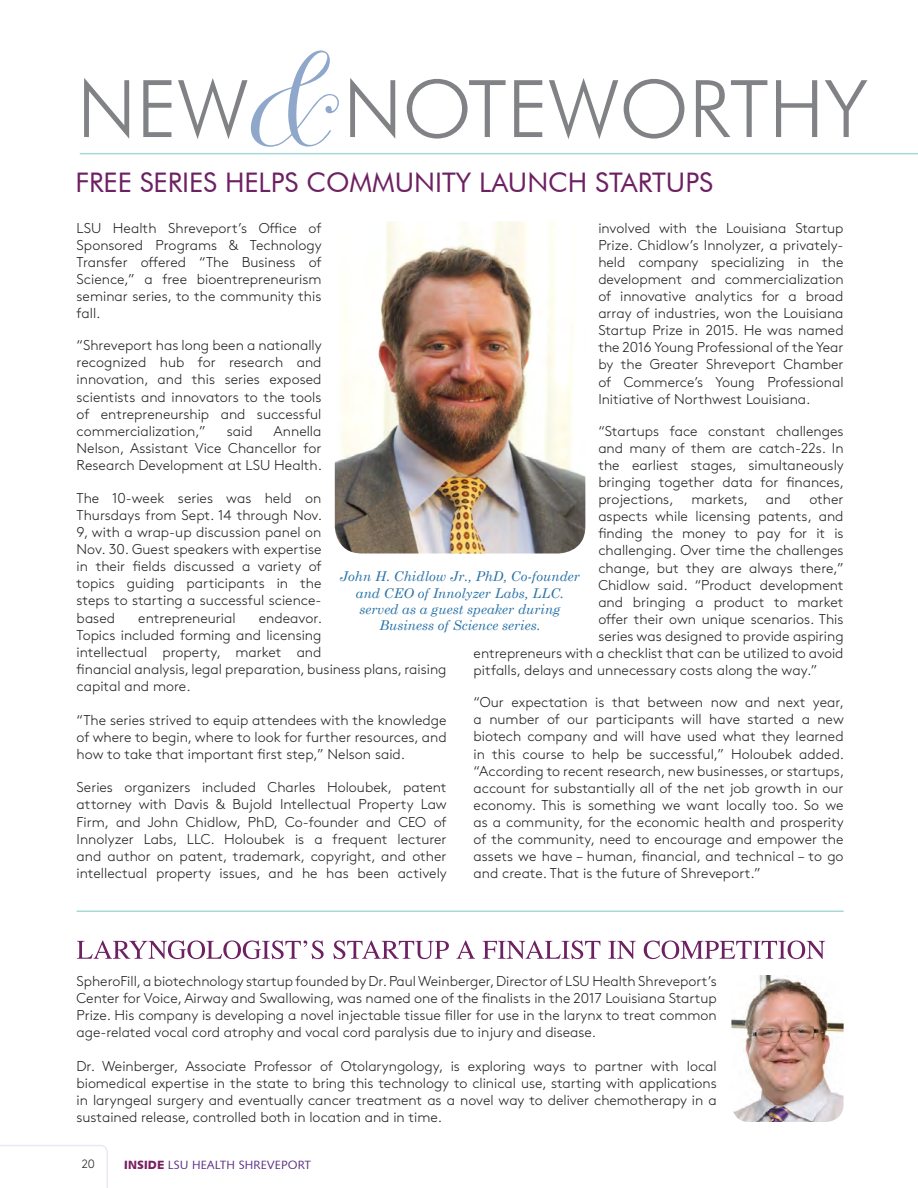
<style>
.page{position:relative;width:918px;height:1188px;background:#fff}
.page>*{position:absolute;margin:0;border:0;box-sizing:border-box;transform-origin:0 0}
.t1{font:173.55px "Dorchester Script";color:#8ea7ca}
.t2{font:300 79.5px "Futura BT";color:#808285}
.t3{font:27px "Futura BT";color:#6e2162}
.t4{font:300 14.25px/17.1px "Brown Std";color:#231f20;text-align:justify}
.t5{font:italic 13.5px/16.2px "Century Schoolbook";color:#2b74a7;text-align:center}
.t6{font:12px "Humanist 531 BT Roman A";letter-spacing:.01em;color:#5a2d83}
.t7{font:300 12px "Brown Std";color:#231f20}
.s1{font-family:"Humanist 531 BT Black A";color:#791f62}
</style>
<div class="page">
<hr style="left:80px;top:153px;width:838px;height:1px;background:#a5dad7">
<hr style="left:77px;top:910px;width:767px;height:2px;background:#a5dad7">
<svg style="left:77px;top:940px;width:748px;height:19px"></svg>
<img style="left:731px;top:975px;width:113px;height:147px">
<svg style="left:0;top:1145px;width:108px;height:43px"></svg>
<img style="left:335px;top:221px;width:250px;height:332px">
<h1 class="t1" style="left:242px;top:-12px;width:101px">&amp;</h1>
<h2 class="t2" style="left:77px;top:60px;width:792px">NEW NOTEWORTHY</h2>
<h3 class="t3" style="left:75px;top:166px;width:639px">FREE SERIES HELPS COMMUNITY LAUNCH STARTUPS</h3>
<p class="t4" style="left:77px;top:219px;width:247px">LSU Health Shreveport’s Office of Sponsored Programs &amp; Technology Transfer offered “The Business of Science,” a free bioentrepreneurism seminar series, to the community this fall.</p>
<p class="t4" style="left:77px;top:337px;width:247px">“Shreveport has long been a nationally recognized hub for research and innovation, and this series exposed scientists and innovators to the tools of entrepreneurship and successful commercialization,”</p>
<p class="t4" style="left:598px;top:219px;width:247px">involved with the Louisiana Startup Prize. Chidlow’s Innolyzer, a privately&shy;held company specializing in the development and commercialization of innovative analytics for a broad array of industries, won the Louisiana Startup Prize in 2015. He was named the 2016 Young Professional of the Year by the Greater Shreveport Chamber of Commerce’s Young Professional Initiative of Northwest Louisiana.</p>
<p class="t4" style="left:598px;top:423px;width:247px">“Startups face constant challenges and many of them are catch-22s. In the earliest stages, simultaneously bringing together data for finances, projections,</p>
<p class="t4" style="left:77px;top:423px;width:247px;text-indent:197px">Annella Nelson, Assistant Vice Chancellor for Research Development at LSU Health.</p>
<p class="t4" style="left:77px;top:490px;width:247px">The 10-week series was held on Thursdays from Sept. 14 through Nov.<br>9, with a wrap-up discussion panel on Nov. 30. Guest speakers with expertise in their fields discussed a variety of topics guiding participants in the steps to starting a successful science&shy;based</p>
<p class="t4" style="left:227px;top:423px;width:27px">said</p>
<p class="t4" style="left:692px;top:491px;width:58px">markets,</p>
<p class="t4" style="left:766px;top:491px;width:26px">and</p>
<p class="t4" style="left:809px;top:491px;width:36px">other</p>
<p class="t4" style="left:598px;top:508px;width:247px">aspects while licensing patents, and</p>
<p class="t4" style="left:598px;top:525px;width:247px">finding the money to pay for it is</p>
<p class="t4" style="left:598px;top:542px;width:247px">challenging. Over time the challenges</p>
<p class="t4" style="left:598px;top:559px;width:247px">change, but they are always there,”</p>
<p class="t4" style="left:598px;top:576px;width:247px">Chidlow said. “Product development</p>
<p class="t4" style="left:598px;top:594px;width:247px">and bringing a product to market</p>
<p class="t4" style="left:598px;top:611px;width:247px">offer their own unique scenarios. This</p>
<p class="t4" style="left:598px;top:628px;width:247px">series was designed to provide aspiring</p>
<p class="t4" style="left:474px;top:645px;width:371px">entrepreneurs with a checklist that can be utilized to avoid</p>
<p class="t4" style="left:474px;top:662px;width:345px">pitfalls, delays and unnecessary costs along the way.”</p>
<p class="t4" style="left:474px;top:694px;width:372px">“Our expectation is that between now and next year, a number of our participants will have started a new biotech company and will have used what they learned in this course to help be successful,” Holoubek added. “According to recent research, new businesses, or startups, account for substantially all of the net job growth in our economy. This is something we want locally too. So we as a community, for the economic health and prosperity of the community, need to encourage and empower the assets we have – human, financial, and technical – to go and create. That is the future of Shreveport.”</p>
<p class="t5" style="left:340px;top:568px;width:241px">John H. Chidlow Jr., PhD, Co-founder and CEO of Innolyzer Labs, LLC. served as a guest speaker during<br>Business of Science series.</p>
<p class="t4" style="left:77px;top:609px;width:372px;text-align:left;text-indent:182px">endeavor.<br>Topics included forming and licensing<br>intellectual property, market and<br>financial analysis, legal preparation, business plans, raising capital and more.</p>
<p class="t4" style="left:77px;top:711px;width:372px">“The series strived to equip attendees with the knowledge of where to begin, where to look for further resources, and how to take that important first step,” Nelson said.</p>
<p class="t4" style="left:77px;top:779px;width:372px">Series organizers included Charles Holoubek, patent attorney with Davis &amp; Bujold Intellectual Property Law Firm, and John Chidlow, PhD, Co-founder and CEO of Innolyzer Labs, LLC. Holoubek is a frequent lecturer and author on patent, trademark, copyright, and other intellectual property issues, and he has been actively</p>
<p class="t4" style="left:138px;top:609px;width:99px">entrepreneurial</p>
<p class="t4" style="left:77px;top:972px;width:642px">SpheroFill, a biotechnology startup founded by Dr. Paul Weinberger, Director of LSU Health Shreveport’s Center for Voice, Airway and Swallowing, was named one of the finalists in the 2017 Louisiana Startup Prize. His company is developing a novel injectable tissue filler for use in the larynx to treat common age-related vocal cord atrophy and vocal cord paralysis due to injury and disease.</p>
<p class="t4" style="left:77px;top:1058px;width:642px">Dr. Weinberger, Associate Professor of Otolaryngology, is exploring ways to partner with local biomedical expertise in the state to bring this technology to clinical use, starting with applications in laryngeal surgery and eventually cancer treatment as a novel way to deliver chemotherapy in a sustained release, controlled both in location and in time.</p>
<p class="t7" style="left:82px;top:1157px;width:15px">20</p>
<p class="t6" style="left:124px;top:1157px;width:188px"><span class="s1">INSIDE</span> LSU HEALTH SHREVEPORT</p>
</div>
